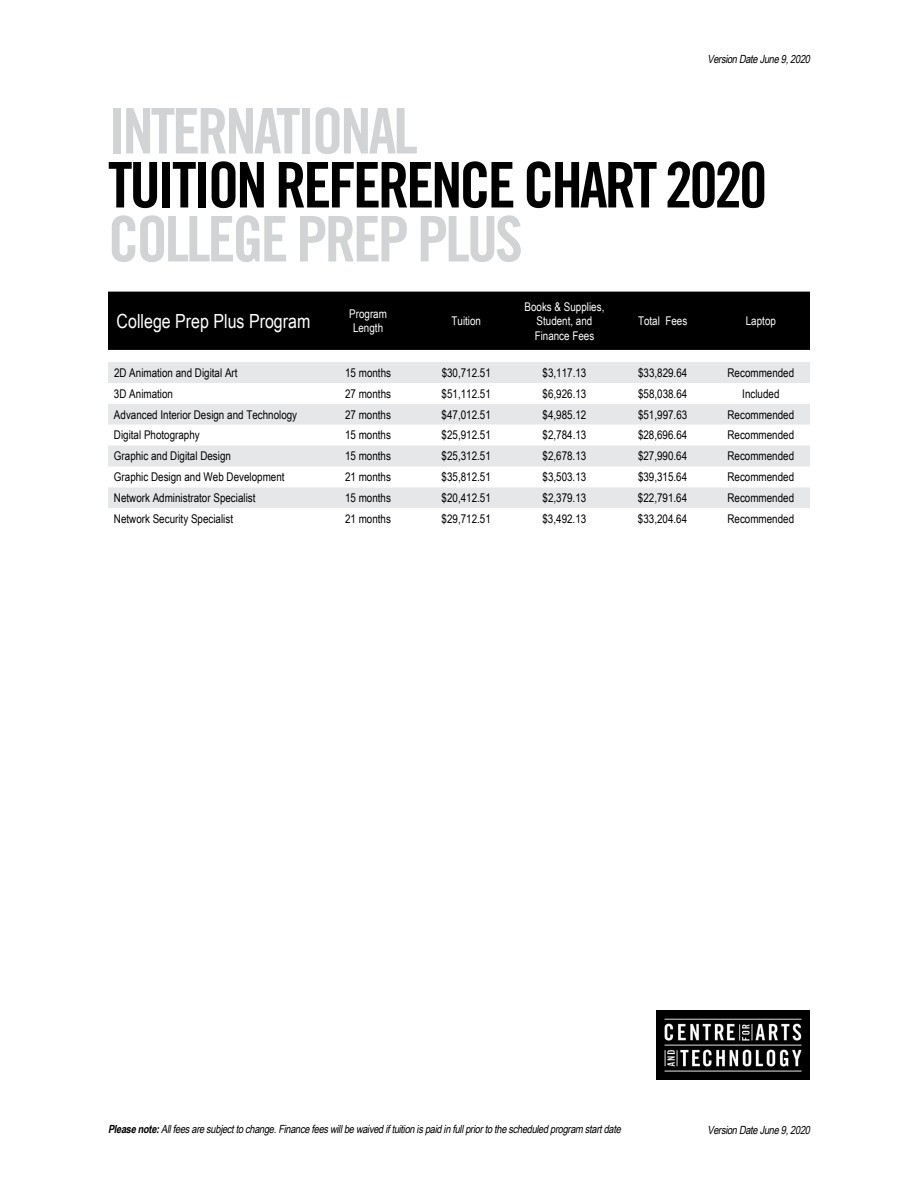
<style>
.page{position:relative;width:918px;height:1188px;background:#fff}
.page>*{position:absolute;margin:0;border:0;box-sizing:border-box;transform-origin:0 0}
.t1{font:63px "Trade Gothic LT Std Bd Cn 20";letter-spacing:-.05em;color:#d1d3d4}
.t2{font:63px "Trade Gothic LT Std Bd Cn 20";letter-spacing:-.05em;color:#000}
.t3{font:19.5px "Arial Narrow Special G1";color:#fff}
.t4{font:12px "Arial Narrow Special G1";color:#000}
.t5{font:12px/14.4px "Arial Narrow Special G1";color:#fff;text-align:center}
.t6{font:italic 11.25px "Arial Narrow Special G1";color:#000}
.s1{font-weight:700}
</style>
<div class="page">
<img style="left:656px;top:1010px;width:154px;height:70px">
<div style="left:108px;top:292px;width:702px;height:58px;background:#000"></div>
<svg style="left:108px;top:362px;width:702px;height:146px"></svg>
<svg style="left:108px;top:404px;width:702px;height:63px;fill:#e6e7e8"></svg>
<p class="t6" style="left:708px;top:51px;width:106px">VersionDateJune9,2020</p>
<h1 class="t1" style="left:108px;top:93px;width:311px">INTERNATIONAL</h1>
<h1 class="t2" style="left:108px;top:147px;width:661px">TUITION REFERENCE CHART 2020</h1>
<h1 class="t1" style="left:108px;top:201px;width:416px">COLLEGE PREP PLUS</h1>
<h2 class="t3" style="left:117px;top:308px;width:195px">College Prep Plus Program</h2>
<p class="t5" style="left:349px;top:306px;width:39px">Program<br>Length</p>
<p class="t5" style="left:452px;top:313px;width:31px">Tuition</p>
<p class="t5" style="left:525px;top:299px;width:81px">Books &amp; Supplies,<br>Student, and<br>Finance Fees</p>
<p class="t5" style="left:638px;top:313px;width:51px">Total Fees</p>
<p class="t5" style="left:746px;top:313px;width:32px">Laptop</p>
<p class="t4" style="left:114px;top:365px;width:125px">2D Animation and Digital Art</p>
<p class="t4" style="left:345px;top:365px;width:47px">15 months</p>
<p class="t4" style="left:442px;top:365px;width:51px">$30,712.51</p>
<p class="t4" style="left:543px;top:365px;width:45px">$3,117.13</p>
<p class="t4" style="left:638px;top:365px;width:51px">$33,829.64</p>
<p class="t4" style="left:728px;top:365px;width:68px">Recommended</p>
<p class="t4" style="left:114px;top:386px;width:61px">3D Animation</p>
<p class="t4" style="left:345px;top:386px;width:47px">27 months</p>
<p class="t4" style="left:442px;top:386px;width:51px">$51,112.51</p>
<p class="t4" style="left:543px;top:386px;width:45px">$6,926.13</p>
<p class="t4" style="left:638px;top:386px;width:51px">$58,038.64</p>
<p class="t4" style="left:742px;top:386px;width:39px">Included</p>
<p class="t4" style="left:114px;top:406px;width:185px">Advanced Interior Design and Technology</p>
<p class="t4" style="left:345px;top:406px;width:47px">27 months</p>
<p class="t4" style="left:442px;top:406px;width:51px">$47,012.51</p>
<p class="t4" style="left:543px;top:406px;width:45px">$4,985.12</p>
<p class="t4" style="left:638px;top:406px;width:51px">$51,997.63</p>
<p class="t4" style="left:728px;top:406px;width:68px">Recommended</p>
<p class="t4" style="left:114px;top:427px;width:87px">Digital Photography</p>
<p class="t4" style="left:345px;top:427px;width:47px">15 months</p>
<p class="t4" style="left:442px;top:427px;width:51px">$25,912.51</p>
<p class="t4" style="left:543px;top:427px;width:45px">$2,784.13</p>
<p class="t4" style="left:638px;top:427px;width:51px">$28,696.64</p>
<p class="t4" style="left:727px;top:427px;width:68px">Recommended</p>
<p class="t4" style="left:114px;top:448px;width:119px">Graphic and Digital Design</p>
<p class="t4" style="left:345px;top:448px;width:47px">15 months</p>
<p class="t4" style="left:442px;top:448px;width:51px">$25,312.51</p>
<p class="t4" style="left:543px;top:448px;width:45px">$2,678.13</p>
<p class="t4" style="left:638px;top:448px;width:51px">$27,990.64</p>
<p class="t4" style="left:727px;top:448px;width:68px">Recommended</p>
<p class="t4" style="left:114px;top:469px;width:172px">Graphic Design and Web Development</p>
<p class="t4" style="left:345px;top:469px;width:47px">21 months</p>
<p class="t4" style="left:442px;top:469px;width:51px">$35,812.51</p>
<p class="t4" style="left:543px;top:469px;width:45px">$3,503.13</p>
<p class="t4" style="left:638px;top:469px;width:51px">$39,315.64</p>
<p class="t4" style="left:727px;top:469px;width:68px">Recommended</p>
<p class="t4" style="left:114px;top:490px;width:143px">Network Administrator Specialist</p>
<p class="t4" style="left:345px;top:490px;width:47px">15 months</p>
<p class="t4" style="left:442px;top:490px;width:51px">$20,412.51</p>
<p class="t4" style="left:543px;top:490px;width:45px">$2,379.13</p>
<p class="t4" style="left:638px;top:490px;width:51px">$22,791.64</p>
<p class="t4" style="left:727px;top:490px;width:68px">Recommended</p>
<p class="t4" style="left:114px;top:511px;width:121px">Network Security Specialist</p>
<p class="t4" style="left:345px;top:511px;width:47px">21 months</p>
<p class="t4" style="left:442px;top:511px;width:51px">$29,712.51</p>
<p class="t4" style="left:543px;top:511px;width:45px">$3,492.13</p>
<p class="t4" style="left:638px;top:511px;width:51px">$33,204.64</p>
<p class="t4" style="left:727px;top:511px;width:68px">Recommended</p>
<p class="t6" style="left:108px;top:1122px;width:517px"><span class="s1">Pleasenote:</span>Allfeesaresubjecttochange.Financefeeswillbewaivediftuitionispaidinfullpriortothescheduledprogram startdate</p>
<p class="t6" style="left:708px;top:1123px;width:106px">VersionDateJune9,2020</p>
</div>
